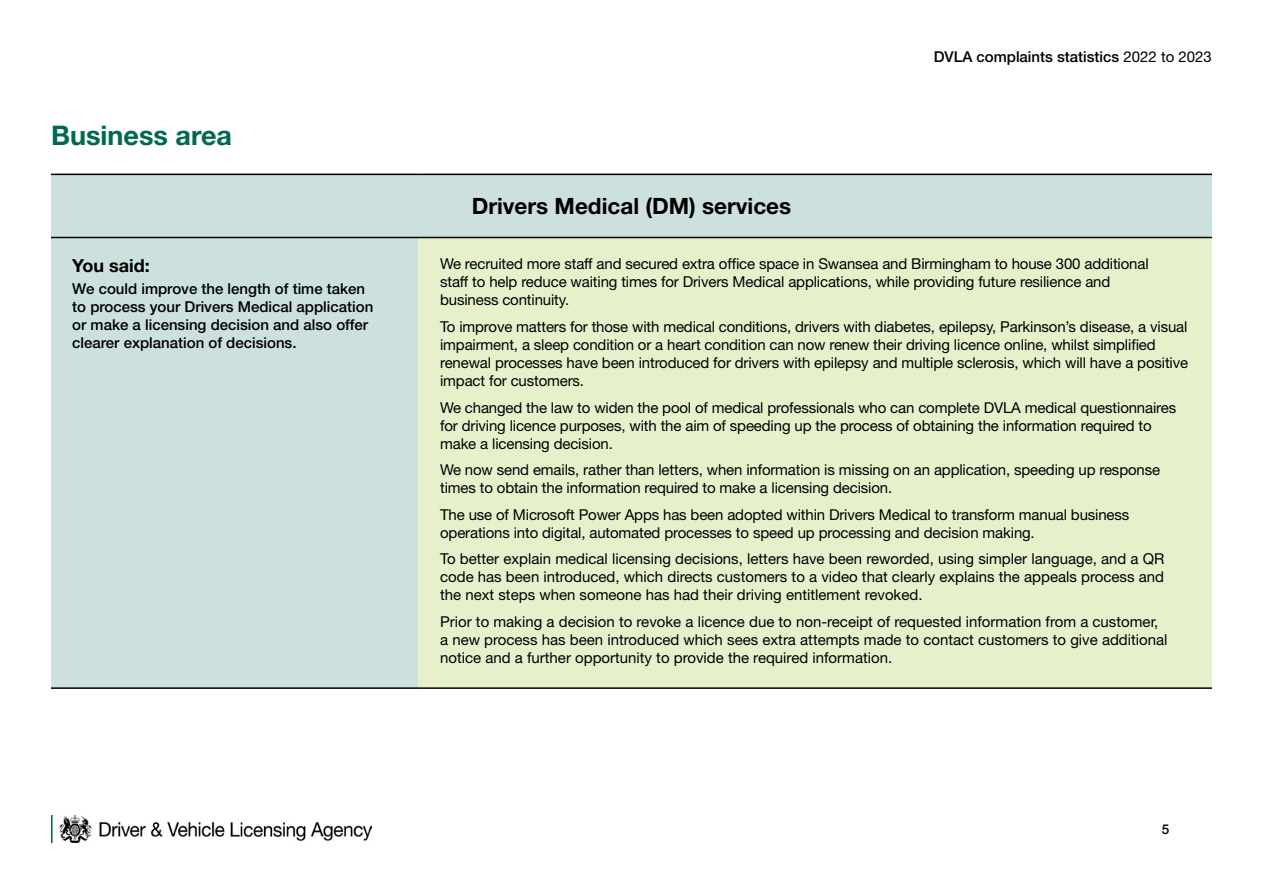
<style>
.page{position:relative;width:1263px;height:893px;background:#fff}
.page>*{position:absolute;margin:0;border:0;box-sizing:border-box;transform-origin:0 0}
.Dark_green_sub_heading{font:700 27px "Helvetica Neue LT Pro";color:#006853}
.t1{font:700 22.5px "Helvetica Neue LT Pro";color:#000}
.t2{font:700 18px "Helvetica Neue LT Pro";color:#000}
.t3{font:15px/18px "Helvetica Neue LT Pro";letter-spacing:-.01em;color:#000}
.t4{font:500 15px/18px "Helvetica Neue LT Pro";color:#000}
.t5{font:500 13.5px "Helvetica Neue LT Pro";color:#000}
.s1{font-weight:400}
</style>
<div class="page">
<img style="left:51px;top:815px;width:320px;height:27px">
<div style="left:51px;top:175px;width:1161px;height:512px;background:#cce1dd"></div>
<div style="left:419px;top:237px;width:793px;height:451px;background:#e6f1cc"></div>
<hr style="left:51px;top:687px;width:368px;height:2px;background:#000">
<hr style="left:419px;top:687px;width:793px;height:2px;background:#000">
<hr style="left:51px;top:174px;width:368px;height:1px;background:#000">
<hr style="left:419px;top:174px;width:793px;height:1px;background:#000">
<hr style="left:51px;top:237px;width:368px;height:1px;background:#000">
<hr style="left:419px;top:237px;width:793px;height:1px;background:#000">
<p class="Dark_green_sub_heading" style="left:51px;top:119px;width:183px">Business area</p>
<p class="t2" style="left:72px;top:254px;width:79px">You said:</p>
<p class="t4" style="left:72px;top:279px;width:302px">We could improve the length of time taken to process your Drivers Medical application or make a licensing decision and also offer clearer explanation of decisions.</p>
<p class="t1" style="left:472px;top:192px;width:321px">Drivers Medical (DM) services</p>
<p class="t4" style="left:934px;top:47px;width:280px">DVLA complaints statistics <span class="s1">2022 to 2023</span></p>
<p class="t3" style="left:440px;top:255px;width:710px">We recruited more staff and secured extra office space in Swansea and Birmingham to house 300 additional staff to help reduce waiting times for Drivers Medical applications, while providing future resilience and business continuity.</p>
<p class="t3" style="left:440px;top:317px;width:749px">To improve matters for those with medical conditions, drivers with diabetes, epilepsy, Parkinson’s disease, a visual impairment, a sleep condition or a heart condition can now renew their driving licence online, whilst simplified renewal processes have been introduced for drivers with epilepsy and multiple sclerosis, which will have a positive impact for customers.</p>
<p class="t3" style="left:440px;top:398px;width:738px">We changed the law to widen the pool of medical professionals who can complete DVLA medical questionnaires for driving licence purposes, with the aim of speeding up the process of obtaining the information required to make a licensing decision.</p>
<p class="t3" style="left:440px;top:460px;width:721px">We now send emails, rather than letters, when information is missing on an application, speeding up response times to obtain the information required to make a licensing decision.</p>
<p class="t3" style="left:440px;top:505px;width:691px">The use of Microsoft Power Apps has been adopted within Drivers Medical to transform manual business operations into digital, automated processes to speed up processing and decision making.</p>
<p class="t3" style="left:440px;top:549px;width:726px;text-align:justify">To better explain medical licensing decisions, letters have been reworded, using simpler language, and a QR code has been introduced, which directs customers to a video that clearly explains the appeals process and the next steps when someone has had their driving entitlement revoked.</p>
<p class="t3" style="left:440px;top:612px;width:729px">Prior to making a decision to revoke a licence due to non-receipt of requested information from a customer, a new process has been introduced which sees extra attempts made to contact customers to give additional notice and a further opportunity to provide the required information.</p>
<p class="t5" style="left:1162px;top:821px;width:9px">5</p>
</div>
